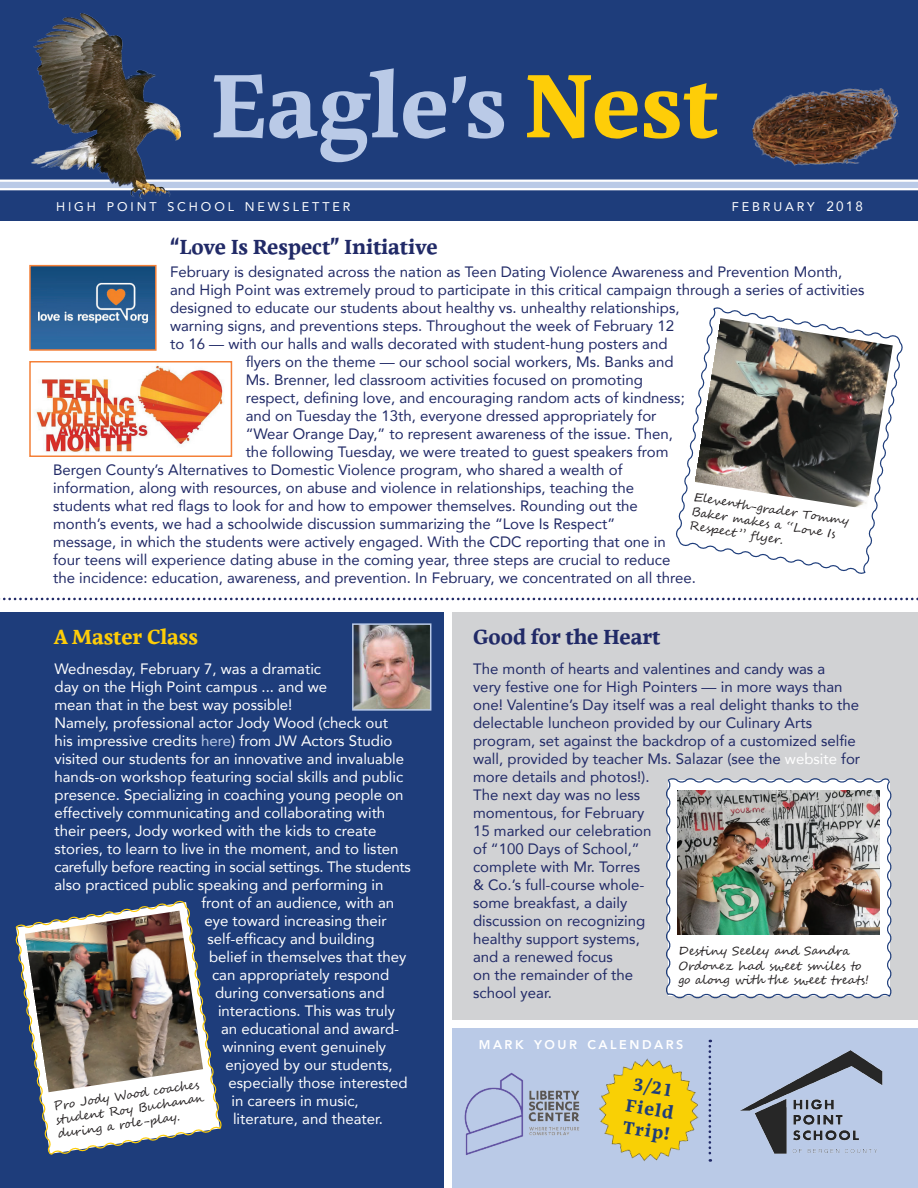
<style>
.page{position:relative;width:918px;height:1188px;background:#fff}
.page>*{position:absolute;margin:0;border:0;box-sizing:border-box;transform-origin:0 0}
.t1{font:700 91.5px "Cardamon Pro";color:#bacae7}
.t2{font:700 21px "Cardamon Pro";color:#212a67}
.t3{font:700 21px "Cardamon Pro";color:#fecd08}
.t4{font:700 18px/21.6px "Cardamon Pro";color:#1e3d7b}
.t5{font:15px/18px "Avenir";color:#212a67}
.t6{font:15px "Avenir";color:#fff}
.t7{font:15px "Avenir";letter-spacing:-.02em;color:#fff}
.t8{font:12.6px "Avenir";letter-spacing:.23em;color:#fff}
.t9{font:800 12.6px "Avenir";letter-spacing:.2em;color:#fff}
.t10{font:12px/14.4px "Segoe Script";color:#231f20}
.s1{font-size:78px}
.s2{color:#fecd08}
.s3{font-size:13.5px}
.s4{color:#bacae7}
.s5{color:#fff}
</style>
<div class="page">
<div style="left:453px;top:612px;width:465px;height:408px;background:#d1d2d4"></div>
<div style="left:0;top:0;width:918px;height:221px;background:#1e3d7b"></div>
<svg style="left:676px;top:307px;width:227px;height:267px"></svg>
<svg style="left:687px;top:488px;width:181px;height:78px"></svg>
<img style="left:694px;top:318px;width:199px;height:191px">
<div style="left:0;top:612px;width:444px;height:576px;background:#1e3d7b"></div>
<svg style="left:0;top:180px;width:918px;height:10px;background:#d1dcef"></svg>
<div style="left:452px;top:1028px;width:466px;height:160px;background:#bacae7"></div>
<img style="left:31px;top:14px;width:149px;height:184px">
<img style="left:748px;top:88px;width:157px;height:94px">
<svg style="left:666px;top:778px;width:226px;height:221px;background:#eff1f4"></svg>
<img style="left:677px;top:790px;width:203px;height:145px">
<img style="left:740px;top:1050px;width:143px;height:104px">
<svg style="left:0;top:598px;width:918px;height:2px"></svg>
<svg style="left:709px;top:1040px;width:2px;height:122px"></svg>
<img style="left:32px;top:268px;width:122px;height:80px">
<div style="left:29px;top:265px;width:128px;height:86px;border:2px solid #f48038"></div>
<img style="left:36px;top:365px;width:187px;height:87px">
<div style="left:29px;top:361px;width:203px;height:96px;border:2px solid #f48038"></div>
<img style="left:355px;top:626px;width:73px;height:82px">
<div style="left:352px;top:623px;width:79px;height:88px;border:2px solid #bacae7"></div>
<img style="left:464px;top:1072px;width:116px;height:83px">
<img style="left:599px;top:1058px;width:100px;height:104px">
<svg style="left:15px;top:900px;width:207px;height:255px"></svg>
<img style="left:25px;top:911px;width:178px;height:181px">
<h1 class="t1" style="left:210px;top:47px;width:509px">Eagle<span class="s1">’</span>s <span class="s2">Nest</span></h1>
<p class="t8" style="left:56px;top:196px;width:296px">HIGH POINT SCHOOL NEWSLETTER</p>
<p class="t8" style="left:732px;top:196px;width:133px">FEBRUARY <span class="s3">2018</span></p>
<h2 class="t2" style="left:170px;top:233px;width:269px">“Love Is Respect” Initiative</h2>
<p class="t5" style="left:170px;top:263px;width:674px">February is designated across the nation as Teen Dating Violence Awareness and Prevention Month,</p>
<p class="t5" style="left:170px;top:281px;width:696px">and High Point was extremely proud to participate in this critical campaign through a series of activities</p>
<p class="t5" style="left:170px;top:299px;width:511px">designed to educate our students about healthy vs. unhealthy relationships,</p>
<p class="t5" style="left:170px;top:317px;width:505px">warning signs, and preventions steps. Throughout the week of February 12</p>
<p class="t5" style="left:170px;top:335px;width:499px">to 16 — with our halls and walls decorated with student-hung posters and</p>
<p class="t5" style="left:246px;top:353px;width:429px">flyers on the theme — our school social workers, Ms. Banks and</p>
<p class="t5" style="left:246px;top:371px;width:399px">Ms. Brenner, led classroom activities focused on promoting</p>
<p class="t5" style="left:246px;top:389px;width:441px">respect, defining love, and encouraging random acts of kindness;</p>
<p class="t5" style="left:246px;top:407px;width:412px">and on Tuesday the 13th, everyone dressed appropriately for</p>
<p class="t5" style="left:246px;top:425px;width:429px">“Wear Orange Day,” to represent awareness of the issue. Then,</p>
<p class="t5" style="left:246px;top:443px;width:424px">the following Tuesday, we were treated to guest speakers from</p>
<p class="t5" style="left:53px;top:461px;width:571px">Bergen County’s Alternatives to Domestic Violence program, who shared a wealth of</p>
<p class="t5" style="left:53px;top:479px;width:582px">information, along with resources, on abuse and violence in relationships, teaching the</p>
<p class="t5" style="left:53px;top:497px;width:586px">students what red flags to look for and how to empower themselves. Rounding out the</p>
<p class="t5" style="left:53px;top:515px;width:564px">month’s events, we had a schoolwide discussion summarizing the “Love Is Respect”</p>
<p class="t5" style="left:53px;top:533px;width:614px">message, in which the students were actively engaged. With the CDC reporting that one in</p>
<p class="t5" style="left:53px;top:551px;width:619px">four teens will experience dating abuse in the coming year, three steps are crucial to reduce</p>
<p class="t5" style="left:53px;top:569px;width:645px">the incidence: education, awareness, and prevention. In February, we concentrated on all three.</p>
<p class="t10" style="left:695px;top:490px;width:159px;rotate:9deg">Eleventh-grader Tommy<br>Baker makes a “Love Is<br>Respect ” fl yer.</p>
<h2 class="t3" style="left:54px;top:623px;width:146px">A Master Class</h2>
<p class="t6" style="left:55px;top:657px;width:268px">Wednesday, February 7, was a dramatic</p>
<p class="t6" style="left:55px;top:675px;width:274px">day on the High Point campus ... and we</p>
<p class="t6" style="left:55px;top:693px;width:239px">mean that in the best way possible!</p>
<p class="t6" style="left:55px;top:711px;width:335px">Namely, professional actor Jody Wood (check out</p>
<p class="t6" style="left:55px;top:729px;width:339px">his impressive credits <span class="s4">here</span>) from JW Actors Studio</p>
<p class="t6" style="left:55px;top:747px;width:351px">visited our students for an innovative and invaluable</p>
<p class="t6" style="left:55px;top:765px;width:350px">hands-on workshop featuring social skills and public</p>
<p class="t6" style="left:55px;top:783px;width:351px">presence. Specializing in coaching young people on</p>
<p class="t6" style="left:55px;top:801px;width:332px">effectively communicating and collaborating with</p>
<p class="t6" style="left:55px;top:819px;width:323px">their peers, Jody worked with the kids to create</p>
<p class="t6" style="left:55px;top:837px;width:346px">stories, to learn to live in the moment, and to listen</p>
<p class="t7" style="left:55px;top:855px;width:358px">carefully before reacting in social settings. The students</p>
<p class="t6" style="left:55px;top:873px;width:331px">also practiced public speaking and performing in</p>
<p class="t6" style="left:202px;top:891px;width:194px">front of an audience, with an</p>
<p class="t6" style="left:205px;top:909px;width:184px">eye toward increasing their</p>
<p class="t6" style="left:208px;top:927px;width:169px">self-efficacy and building</p>
<p class="t6" style="left:209px;top:945px;width:199px">belief in themselves that they</p>
<p class="t6" style="left:212px;top:963px;width:179px">can appropriately respond</p>
<p class="t6" style="left:215px;top:981px;width:171px">during conversations and</p>
<p class="t6" style="left:218px;top:999px;width:179px">interactions. This was truly</p>
<p class="t6" style="left:221px;top:1017px;width:180px">an educational and award-</p>
<p class="t6" style="left:223px;top:1035px;width:165px">winning event genuinely</p>
<p class="t6" style="left:226px;top:1053px;width:169px">enjoyed by our students,</p>
<p class="t6" style="left:229px;top:1071px;width:180px">especially those interested</p>
<p class="t6" style="left:232px;top:1089px;width:129px">in careers in music,</p>
<p class="t6" style="left:233px;top:1107px;width:152px">literature, and theater.</p>
<p class="t10" style="left:52px;top:1100px;width:152px;rotate:-9deg">Pro Jody Wood coaches student Roy Buchanan during a role-play.</p>
<h2 class="t2" style="left:473px;top:623px;width:189px">Good for the Heart</h2>
<p class="t5" style="left:473px;top:660px;width:389px">The month of hearts and valentines and candy was a<br>very festive one for High Pointers — in more ways than one! Valentine’s Day itself was a real delight thanks to the delectable luncheon provided by our Culinary Arts program, set against the backdrop of a customized selfie wall, provided by teacher Ms. Salazar (see the <span class="s5">website</span> for more details and photos!).<br>The next day was no less<br>momentous, for February<br>15 marked our celebration<br>of “100 Days of School,”<br>complete with Mr. Torres<br>&amp; Co.’s full-course whole-<br>some breakfast, a daily<br>discussion on recognizing<br>healthy support systems,<br>and a renewed focus<br>on the remainder of the<br>school year.</p>
<p class="t10" style="left:678px;top:944px;width:192px">Destiny Seeley and Sandra<br>Ordonez had sweet smiles to go along with the sweet treats!</p>
<p class="t9" style="left:479px;top:1035px;width:206px">MARK YOUR CALENDARS</p>
<p class="t4" style="left:631px;top:1073px;width:50px;rotate:9deg">3/21<br>Field<br>Trip!</p>
</div>
